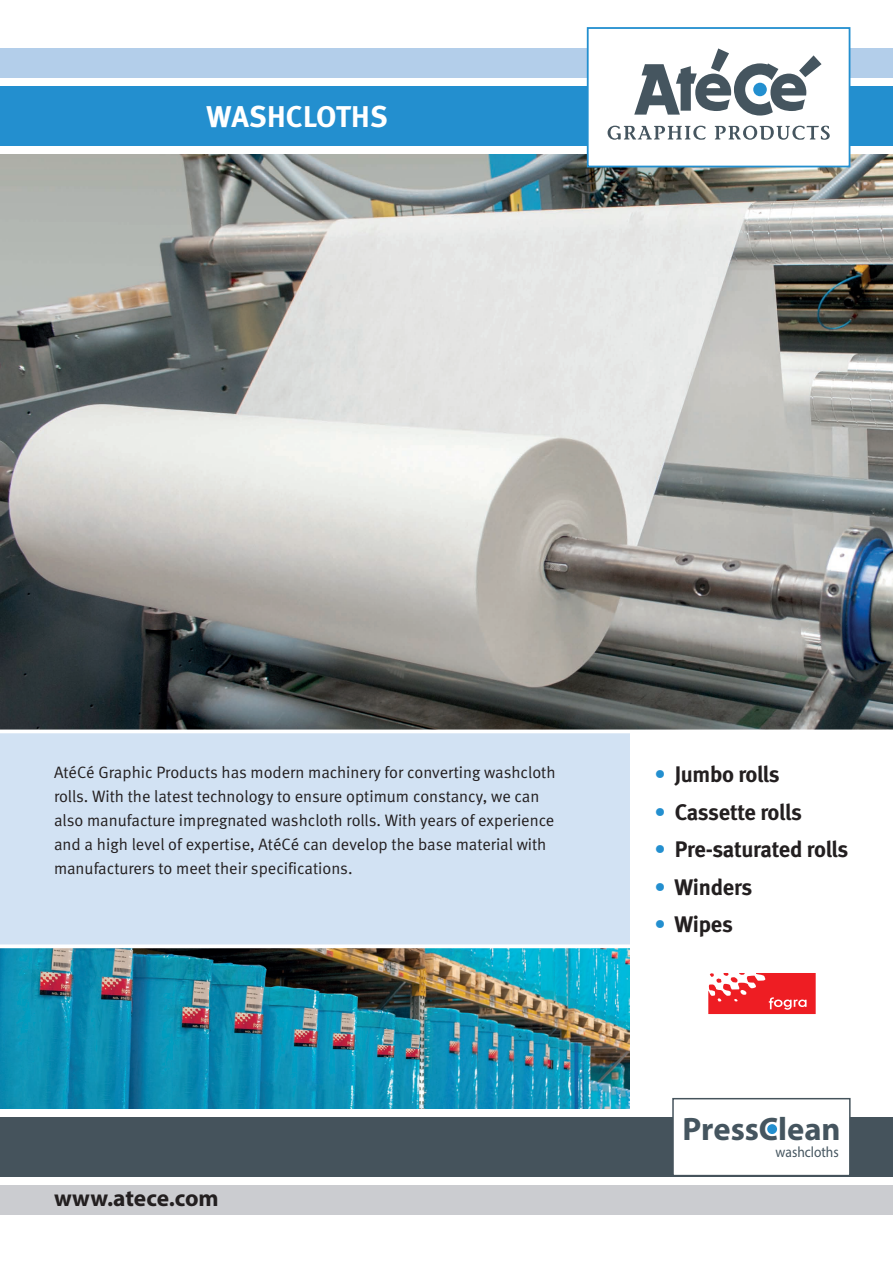
<style>
.page{position:relative;width:893px;height:1263px;background:#fff}
.page>*{position:absolute;margin:0;border:0;box-sizing:border-box;transform-origin:0 0}
.t1{font:700 32.55px "Myriad Pro";color:#45555f}
.t2{font:700 30px "Meta";letter-spacing:.01em;color:#fff}
.t3{font:700 23.4px "Myriad Pro";color:#231f20}
.t4{font:700 22.5px "Meta";letter-spacing:-.015em;color:#231f20}
.t5{font:16.5px/24px "Meta Normal";color:#231f20}
.t6{font:14.85px "Myriad Pro";color:#45555f;scale:.91 1}
.s1{color:#238fcf}
</style>
<div class="page">
<div style="left:0;top:48px;width:893px;height:30px;background:#b3ceea"></div>
<div style="left:0;top:87px;width:893px;height:59px;background:#238fcf"></div>
<div style="left:0;top:1185px;width:893px;height:29px;background:#cbccd0"></div>
<div style="left:0;top:1117px;width:893px;height:59px;background:#45535c"></div>
<div style="left:0;top:706px;width:629px;height:402px;background:#d2e2f3"></div>
<img style="left:0;top:155px;width:893px;height:574px">
<svg style="left:0;top:729px;width:893px;height:4px;fill:#fff"></svg>
<div style="left:587px;top:27px;width:263px;height:140px;background:#fff;border:2px solid #238fcf"></div>
<svg style="left:608px;top:126px;width:98px;height:14px"></svg>
<svg style="left:715px;top:126px;width:115px;height:14px"></svg>
<svg style="left:634px;top:48px;width:187px;height:68px"></svg>
<div style="left:672px;top:1098px;width:179px;height:78px;background:#fff;border:2px solid #45535c"></div>
<div style="left:767px;top:1124px;width:10px;height:10px;background:#238fcf;border-radius:50%"></div>
<svg style="left:708px;top:973px;width:108px;height:41px;background:#f1474c"></svg>
<img style="left:0;top:948px;width:629px;height:160px">
<svg style="left:0;top:944px;width:630px;height:4px;background:#f9fbfd"></svg>
<h2 class="t2" style="left:206px;top:99px;width:183px">WASHCLOTHS</h2>
<p class="t5" style="left:54px;top:759px;width:503px">AtéCé Graphic Products has modern machinery for converting washcloth rolls. With the latest technology to ensure optimum constancy, we can also manufacture impregnated washcloth rolls. With years of experience and a high level of expertise, AtéCé can develop the base material with manufacturers to meet their specifications.</p>
<h3 class="t4" style="left:655px;top:761px;width:126px"><span class="s1">•</span> Jumbo rolls</h3>
<h3 class="t4" style="left:655px;top:798px;width:149px"><span class="s1">•</span> Cassette rolls</h3>
<h3 class="t4" style="left:655px;top:836px;width:195px"><span class="s1">•</span> Pre-saturated rolls</h3>
<h3 class="t4" style="left:655px;top:873px;width:99px"><span class="s1">•</span> Winders</h3>
<h3 class="t4" style="left:655px;top:911px;width:80px"><span class="s1">•</span> Wipes</h3>
<h3 class="t3" style="left:54px;top:1182px;width:166px">www.atece.com</h3>
<h1 class="t1" style="left:682px;top:1108px;width:160px">PressClean</h1>
<p class="t6" style="left:775px;top:1143px;width:71px">washcloths</p>
</div>
